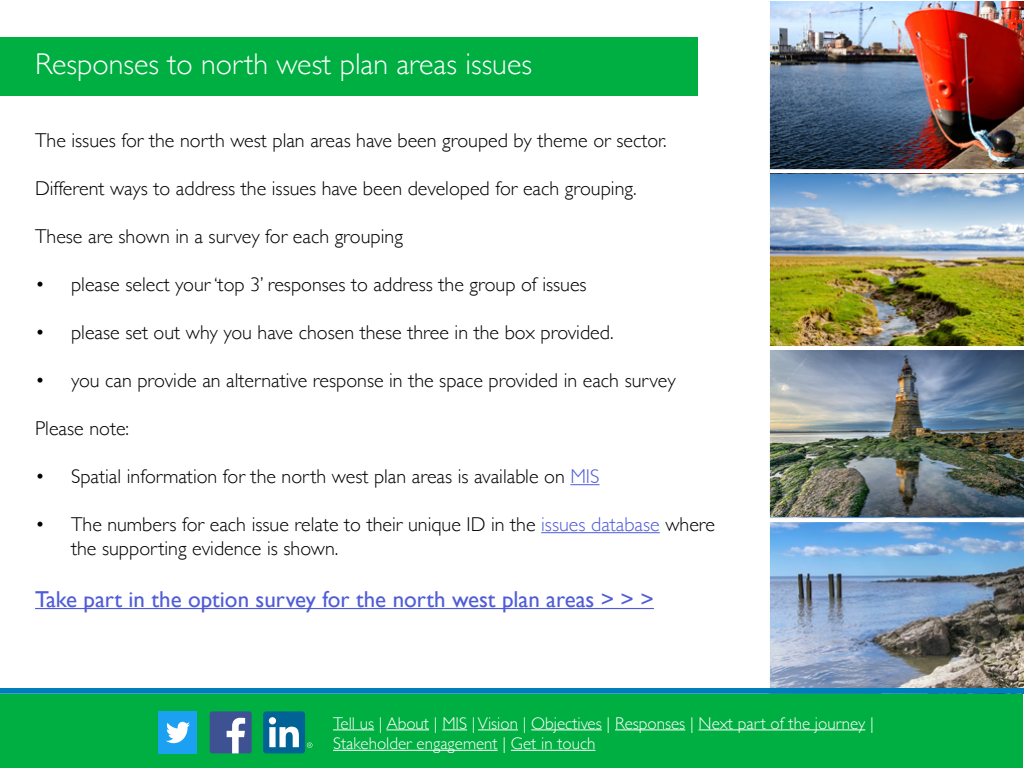
<style>
.page{position:relative;width:1024px;height:768px;background:#fff}
.page>*{position:absolute;margin:0;border:0;box-sizing:border-box;transform-origin:0 0}
.t1{font:300 30px "Gill Sans";color:#fff}
.t2{font:23px "Gill Sans";color:#4f5cd6}
.t3{font:300 20px/24px "Gill Sans";color:#000}
.t4{font:300 17px/20.4px "Gill Sans";color:#fff}
.s1{color:#4f5cd6}
</style>
<div class="page">
<div style="left:0;top:37px;width:698px;height:59px;background:#00af41"></div>
<img style="left:770px;top:1px;width:254px;height:687px">
<svg style="left:770px;top:169px;width:254px;height:4px"></svg>
<hr style="left:766px;top:346px;width:258px;height:4px;background:#fff">
<svg style="left:770px;top:518px;width:254px;height:4px"></svg>
<hr style="left:570px;top:484px;width:30px;height:1px;background:#4f5cd6">
<hr style="left:541px;top:532px;width:119px;height:1px;background:#4f5cd6">
<hr style="left:35px;top:608px;width:619px;height:1px;background:#4f5cd6">
<div style="left:0;top:694px;width:1023px;height:74px;background:#00af41"></div>
<svg style="left:307px;top:742px;width:5px;height:6px"></svg>
<div style="left:263px;top:711px;width:42px;height:42px;background:#006295;border-radius:3px"></div>
<svg style="left:269px;top:717px;width:30px;height:30px"></svg>
<div style="left:159px;top:711px;width:38px;height:43px;background:#1ca1f2"></div>
<svg style="left:166px;top:722px;width:24px;height:21px"></svg>
<div style="left:210px;top:711px;width:42px;height:42px;background:#3e5293;border-radius:2px"></div>
<svg style="left:227px;top:718px;width:18px;height:35px"></svg>
<hr style="left:333px;top:729px;width:41px;height:1px;background:#fff">
<hr style="left:386px;top:729px;width:43px;height:1px;background:#fff">
<svg style="left:442px;top:729px;width:25px;height:1px"></svg>
<hr style="left:478px;top:729px;width:40px;height:1px;background:#fff">
<hr style="left:531px;top:729px;width:71px;height:1px;background:#fff">
<hr style="left:615px;top:729px;width:70px;height:1px;background:#fff">
<hr style="left:699px;top:729px;width:166px;height:1px;background:#fff">
<hr style="left:333px;top:750px;width:165px;height:1px;background:#fff">
<hr style="left:511px;top:750px;width:85px;height:1px;background:#fff">
<hr style="left:0;top:689px;width:1023px;height:4px;background:#007dbb">
<div style="left:0;top:688px;width:1024px;height:6px;border:1px solid #007dbb"></div>
<p class="t1" style="left:35px;top:41px;width:498px">Responses to north west plan areas issues</p>
<p class="t3" style="left:35px;top:128px;width:633px">The issues for the north west plan areas have been grouped by theme or sector.</p>
<p class="t3" style="left:35px;top:176px;width:603px">Different ways to address the issues have been developed for each grouping.</p>
<p class="t3" style="left:35px;top:224px;width:369px">These are shown in a survey for each grouping</p>
<p class="t3" style="left:35px;top:272px;width:553px">• please select your ‘top 3’ responses to address the group of issues</p>
<p class="t3" style="left:35px;top:320px;width:580px">• please set out why you have chosen these three in the box provided.</p>
<p class="t3" style="left:35px;top:368px;width:642px">• you can provide an alternative response in the space provided in each survey</p>
<p class="t3" style="left:35px;top:416px;width:96px">Please note:</p>
<p class="t3" style="left:35px;top:464px;width:566px">• Spatial information for the north west plan areas is available on <span class="s1">MIS</span></p>
<p class="t3" style="left:71px;top:512px;width:646px;text-indent:-36px">• The numbers for each issue relate to their unique ID in the <span class="s1">issues database</span> where the supporting evidence is shown.</p>
<p class="t2" style="left:35px;top:586px;width:620px">Take part in the option survey for the north west plan areas &gt; &gt; &gt;</p>
<p class="t4" style="left:333px;top:712px;width:542px">Tell us | About | MIS | Vision | Objectives | Responses | Next part of the journey |<br>Stakeholder engagement | Get in touch</p>
</div>
